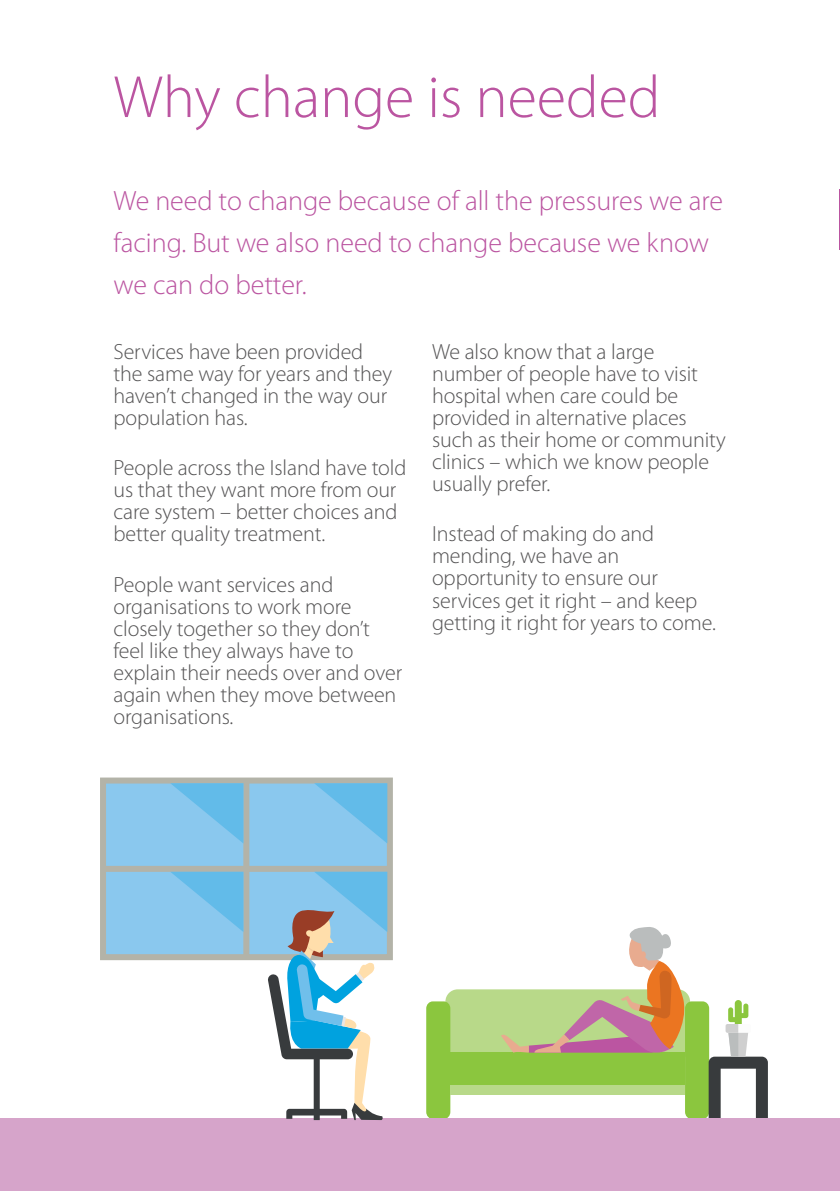
<style>
.page{position:relative;width:840px;height:1191px;background:#fff}
.page>*{position:absolute;margin:0;border:0;box-sizing:border-box;transform-origin:0 0}
.t1{font:300 60px "Myriad Pro";color:#bb55a1}
.Large_Intro_Para{font:300 28px/42px "Myriad Pro";color:#bb55a1}
.New_Body_Copy{font:300 22px/22px "Myriad Pro";letter-spacing:-.005em;color:#545354}
</style>
<div class="page">
<div style="left:100px;top:777px;width:292px;height:183px;background:#8ac8ee;border:6px solid #b3b3a8"></div>
<div style="left:243px;top:778px;width:6px;height:181px;background:#b3b3a8"></div>
<div style="left:101px;top:866px;width:290px;height:6px;background:#b3b3a8"></div>
<svg style="left:170px;top:783px;width:73px;height:60px"></svg>
<svg style="left:170px;top:871px;width:73px;height:61px"></svg>
<svg style="left:314px;top:783px;width:73px;height:60px"></svg>
<div style="left:445px;top:989px;width:244px;height:70px;background:#b8d989;border-radius:12px"></div>
<div style="left:684px;top:1001px;width:24px;height:118px;background:#8bc63e;border-radius:7px"></div>
<div style="left:426px;top:1001px;width:24px;height:118px;background:#8bc63e;border-radius:7px"></div>
<div style="left:450px;top:1052px;width:234px;height:42px;background:#8bc63e"></div>
<div style="left:450px;top:1085px;width:234px;height:9px;background:#b8d989"></div>
<svg style="left:500px;top:927px;width:187px;height:126px"></svg>
<svg style="left:708px;top:1000px;width:59px;height:119px"></svg>
<div style="left:0;top:1119px;width:839px;height:72px;background:#d6a4ca"></div>
<svg style="left:267px;top:871px;width:120px;height:249px"></svg>
<hr style="left:839px;top:189px;width:1px;height:60px;background:#bb55a1">
<p class="t1" style="left:113px;top:64px;width:548px">Why change is needed</p>
<p class="Large_Intro_Para" style="left:113px;top:180px;width:610px">We need to change because of all the pressures we are facing. But we also need to change because we know we can do better.</p>
<p class="New_Body_Copy" style="left:113px;top:341px;width:280px">Services have been provided the same way for years and they haven’t changed in the way our population has.</p>
<p class="New_Body_Copy" style="left:113px;top:457px;width:294px">People across the Island have told us that they want more from our care system – better choices and better quality treatment.</p>
<p class="New_Body_Copy" style="left:113px;top:574px;width:290px">People want services and organisations to work more closely together so they don’t feel like they always have to explain their needs over and over again when they move between organisations.</p>
<p class="New_Body_Copy" style="left:432px;top:341px;width:295px">We also know that a large number of people have to visit hospital when care could be provided in alternative places such as their home or community clinics – which we know people usually prefer.</p>
<p class="New_Body_Copy" style="left:432px;top:523px;width:285px">Instead of making do and mending, we have an opportunity to ensure our services get it right – and keep getting it right for years to come.</p>
</div>
